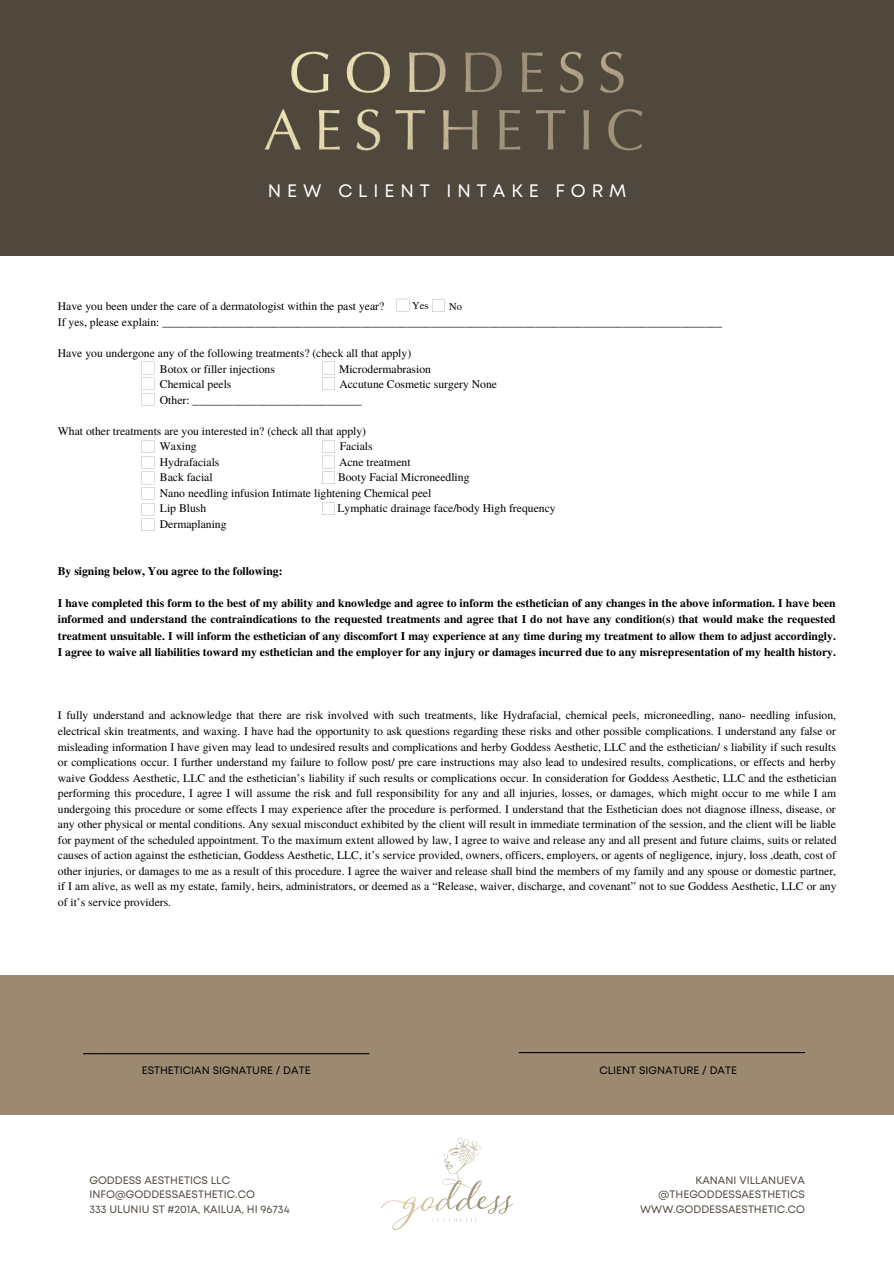
<style>
.page{position:relative;width:894px;height:1264px;background:#fff}
.page>*{position:absolute;margin:0;border:0;box-sizing:border-box;transform-origin:0 0}
.t1{font:18px "Mont";letter-spacing:.33em;color:#fff}
.t2{font:11.7px/15.6px "Te X Gyre Termes";color:#000;text-align:justify}
.t3{font:700 11.7px/16.5px "Te X Gyre Termes";color:#000;text-align:justify}
.t4{font:10.8px "Mont";color:#50483c}
.t5{font:10.8px "Mont";color:#000}
.t6{font:10.5px "Te X Gyre Termes";color:#000}
</style>
<div class="page">
<div style="left:0;top:974px;width:893px;height:140px;background:#9c8a70"></div>
<div style="left:0;top:0;width:893px;height:256px;background:#50483c"></div>
<img style="left:264px;top:51px;width:379px;height:332px">
<hr style="left:83px;top:1053px;width:286px;height:1px;background:#000">
<hr style="left:518px;top:1051px;width:286px;height:2px;background:#000">
<img style="left:359px;top:1114px;width:176px;height:116px">
<svg style="left:142px;top:374px;width:12px;height:20px"></svg>
<svg style="left:322px;top:362px;width:12px;height:28px"></svg>
<svg style="left:322px;top:440px;width:12px;height:44px"></svg>
<svg style="left:322px;top:502px;width:12px;height:13px"></svg>
<svg style="left:142px;top:440px;width:12px;height:91px"></svg>
<svg style="left:396px;top:299px;width:13px;height:12px"></svg>
<svg style="left:432px;top:299px;width:12px;height:12px"></svg>
<p class="t1" style="left:268px;top:184px;width:360px">NEW CLIENT INTAKE FORM</p>
<p class="t2" style="left:58px;top:298px;width:328px">Have you been under the care of a dermatologist within the past year?</p>
<p class="t2" style="left:58px;top:313px;width:665px">If yes, please explain: ________________________________________________________________________________________________</p>
<p class="t2" style="left:58px;top:345px;width:355px">Have you undergone any of the following treatments? (check all that apply)</p>
<p class="t2" style="left:160px;top:360px;width:116px">Botox or filler injections</p>
<p class="t2" style="left:339px;top:360px;width:93px">Microdermabrasion</p>
<p class="t2" style="left:160px;top:376px;width:73px">Chemical peels</p>
<p class="t2" style="left:339px;top:376px;width:159px">Accutune Cosmetic surgery None</p>
<p class="t2" style="left:160px;top:391px;width:203px">Other: _____________________________</p>
<p class="t2" style="left:58px;top:422px;width:310px">What other treatments are you interested in? (check all that apply)</p>
<p class="t2" style="left:160px;top:438px;width:38px">Waxing</p>
<p class="t2" style="left:339px;top:438px;width:35px">Facials</p>
<p class="t2" style="left:160px;top:453px;width:61px">Hydrafacials</p>
<p class="t2" style="left:339px;top:453px;width:73px">Acne treatment</p>
<p class="t2" style="left:160px;top:469px;width:54px">Back facial</p>
<p class="t2" style="left:338px;top:469px;width:133px">Booty Facial Microneedling</p>
<p class="t2" style="left:160px;top:484px;width:273px">Nano needling infusion Intimate lightening Chemical peel</p>
<p class="t2" style="left:160px;top:500px;width:48px">Lip Blush</p>
<p class="t2" style="left:337px;top:500px;width:220px">Lymphatic drainage face/body High frequency</p>
<p class="t2" style="left:160px;top:515px;width:68px">Dermaplaning</p>
<p class="t3" style="left:58px;top:562px;width:226px">By signing below, You agree to the following:</p>
<p class="t3" style="left:58px;top:594px;width:779px">I have completed this form to the best of my ability and knowledge and agree to inform the esthetician of any changes in the above information. I have been informed and understand the contraindications to the requested treatments and agree that I do not have any condition(s) that would make the requested treatment unsuitable. I will inform the esthetician of any discomfort I may experience at any time during my treatment to allow them to adjust accordingly.<br>I agree to waive all liabilities toward my esthetician and the employer for any injury or damages incurred due to any misrepresentation of my health history.</p>
<p class="t6" style="left:412px;top:298px;width:18px">Yes</p>
<p class="t6" style="left:449px;top:298px;width:14px">No</p>
<p class="t2" style="left:58px;top:707px;width:780px">I fully understand and acknowledge that there are risk involved with such treatments, like Hydrafacial, chemical peels, microneedling, nano- needling infusion, electrical skin treatments, and waxing. I have had the opportunity to ask questions regarding these risks and other possible complications. I understand any false or misleading information I have given may lead to undesired results and complications and herby Goddess Aesthetic, LLC and the esthetician/ s liability if such results or complications occur. I further understand my failure to follow post/ pre care instructions may also lead to undesired results, complications, or effects and herby waive Goddess Aesthetic, LLC and the esthetician’s liability if such results or complications occur. In consideration for Goddess Aesthetic, LLC and the esthetician performing this procedure, I agree I will assume the risk and full responsibility for any and all injuries, losses, or damages, which might occur to me while I am undergoing this procedure or some effects I may experience after the procedure is performed. I understand that the Esthetician does not diagnose illness, disease, or any other physical or mental conditions. Any sexual misconduct exhibited by the client will result in immediate termination of the session, and the client will be liable for payment of the scheduled appointment. To the maximum extent allowed by law, I agree to waive and release any and all present and future claims, suits or related causes of action against the esthetician, Goddess Aesthetic, LLC, it’s service provided, owners, officers, employers, or agents of negligence, injury, loss ,death, cost of other injuries, or damages to me as a result of this procedure. I agree the waiver and release shall bind the members of my family and any spouse or domestic partner, if I am alive, as well as my estate, family, heirs, administrators, or deemed as a “Release, waiver, discharge, and covenant” not to sue Goddess Aesthetic, LLC or any of it’s service providers.</p>
<p class="t5" style="left:142px;top:1066px;width:170px">ESTHETICIAN SIGNATURE / DATE</p>
<p class="t5" style="left:599px;top:1066px;width:139px">CLIENT SIGNATURE / DATE</p>
<p class="t4" style="left:89px;top:1175px;width:142px">GODDESS AESTHETICS LLC</p>
<p class="t4" style="left:89px;top:1190px;width:167px">INFO@GODDESSAESTHETIC.CO</p>
<p class="t4" style="left:89px;top:1204px;width:201px">333 ULUNIU ST #201A, KAILUA, HI 96734</p>
<p class="t4" style="left:695px;top:1175px;width:111px">KANANI VILLANUEVA</p>
<p class="t4" style="left:658px;top:1190px;width:148px">@THEGODDESSAESTHETICS</p>
<p class="t4" style="left:640px;top:1204px;width:166px">WWW.GODDESSAESTHETIC.CO</p>
</div>
